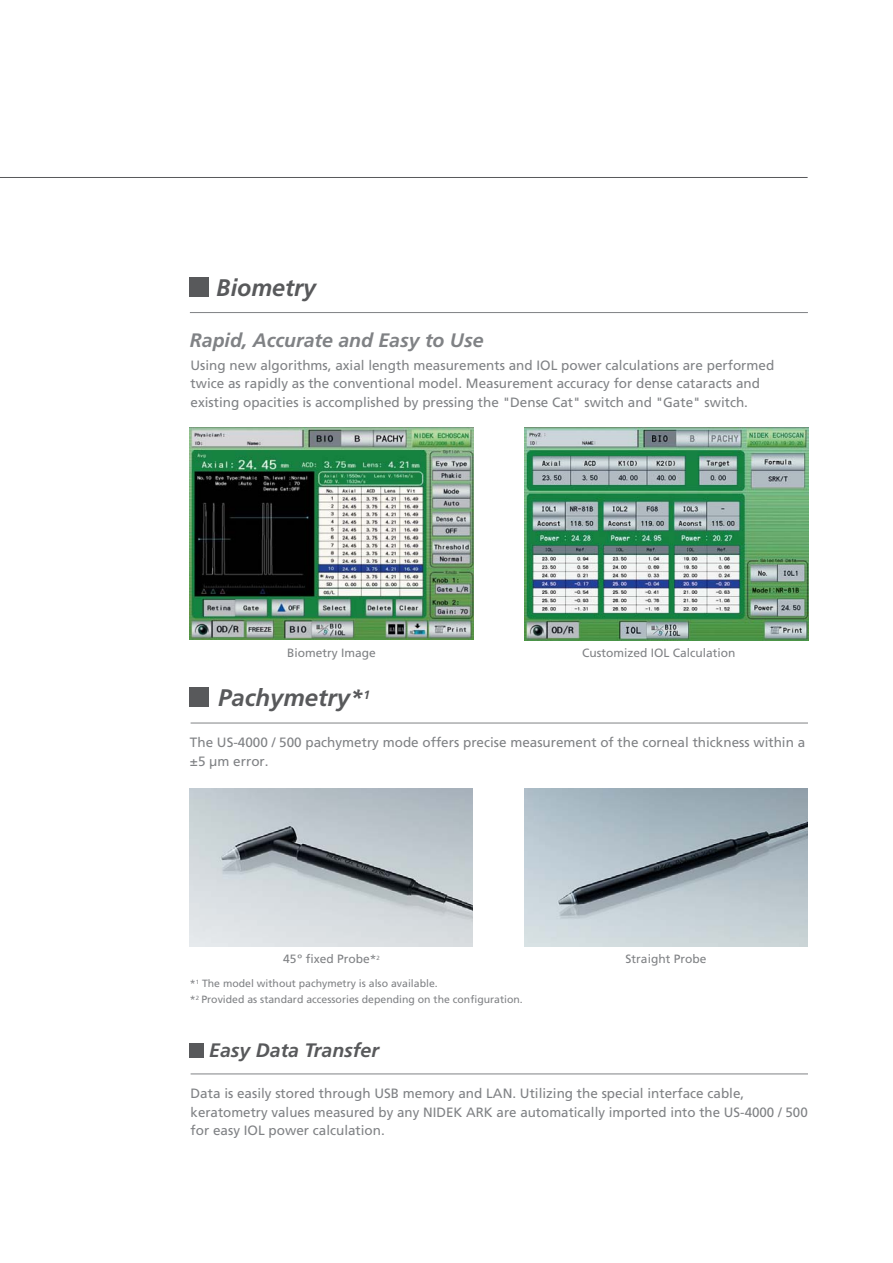
<style>
.page{position:relative;width:893px;height:1263px;background:#fff}
.page>*{position:absolute;margin:0;border:0;box-sizing:border-box;transform-origin:0 0}
.t1{font:italic 700 24px "Frutiger";color:#58595b}
.t2{font:italic 700 19.5px "Frutiger";color:#808285}
.t3{font:italic 700 19.5px "Frutiger";color:#58595b}
.t4{font:13.5px/18.5px "Frutiger";color:#808285}
.t5{font:12px "Frutiger";color:#808285}
.t6{font:10.5px/16.5px "Frutiger";color:#808285}
</style>
<div class="page">
<img style="left:524px;top:789px;width:284px;height:157px">
<img style="left:190px;top:789px;width:283px;height:157px">
<hr style="left:0;top:177px;width:808px;height:1px;background:#58595b">
<div style="left:190px;top:687px;width:19px;height:20px;background:#58595b"></div>
<hr style="left:191px;top:723px;width:617px;height:1px;background:#808285">
<img style="left:190px;top:427px;width:283px;height:213px">
<img style="left:524px;top:427px;width:284px;height:213px">
<div style="left:190px;top:277px;width:19px;height:20px;background:#58595b"></div>
<hr style="left:190px;top:312px;width:618px;height:1px;background:#808285">
<div style="left:190px;top:1043px;width:14px;height:14px;background:#58595b"></div>
<hr style="left:191px;top:1073px;width:617px;height:1px;background:#808285">
<h1 class="t1" style="left:217px;top:278px;width:101px">Biometry</h1>
<h2 class="t2" style="left:190px;top:332px;width:295px">Rapid, Accurate and Easy to Use</h2>
<p class="t4" style="left:191px;top:357px;width:585px">Using new algorithms, axial length measurements and IOL power calculations are performed twice as rapidly as the conventional model. Measurement accuracy for dense cataracts and existing opacities is accomplished by pressing the "Dense Cat" switch and "Gate" switch.</p>
<p class="t5" style="left:287px;top:648px;width:90px">Biometry Image</p>
<p class="t5" style="left:582px;top:648px;width:155px">Customized IOL Calculation</p>
<h1 class="t1" style="left:218px;top:688px;width:154px">Pachymetry*<sup>1</sup></h1>
<p class="t4" style="left:190px;top:735px;width:617px">The US-4000 / 500 pachymetry mode offers precise measurement of the corneal thickness within a ±5 µm error.</p>
<p class="t5" style="left:283px;top:954px;width:98px">45º fixed Probe*<sup>2</sup></p>
<p class="t5" style="left:626px;top:954px;width:82px">Straight Probe</p>
<p class="t6" style="left:190px;top:975px;width:334px">*<sup>1</sup> The model without pachymetry is also available.<br>*<sup>2</sup> Provided as standard accessories depending on the configuration.</p>
<h2 class="t3" style="left:209px;top:1042px;width:171px">Easy Data Transfer</h2>
<p class="t4" style="left:191px;top:1085px;width:619px">Data is easily stored through USB memory and LAN. Utilizing the special interface cable, keratometry values measured by any NIDEK ARK are automatically imported into the US-4000 / 500 for easy IOL power calculation.</p>
</div>
